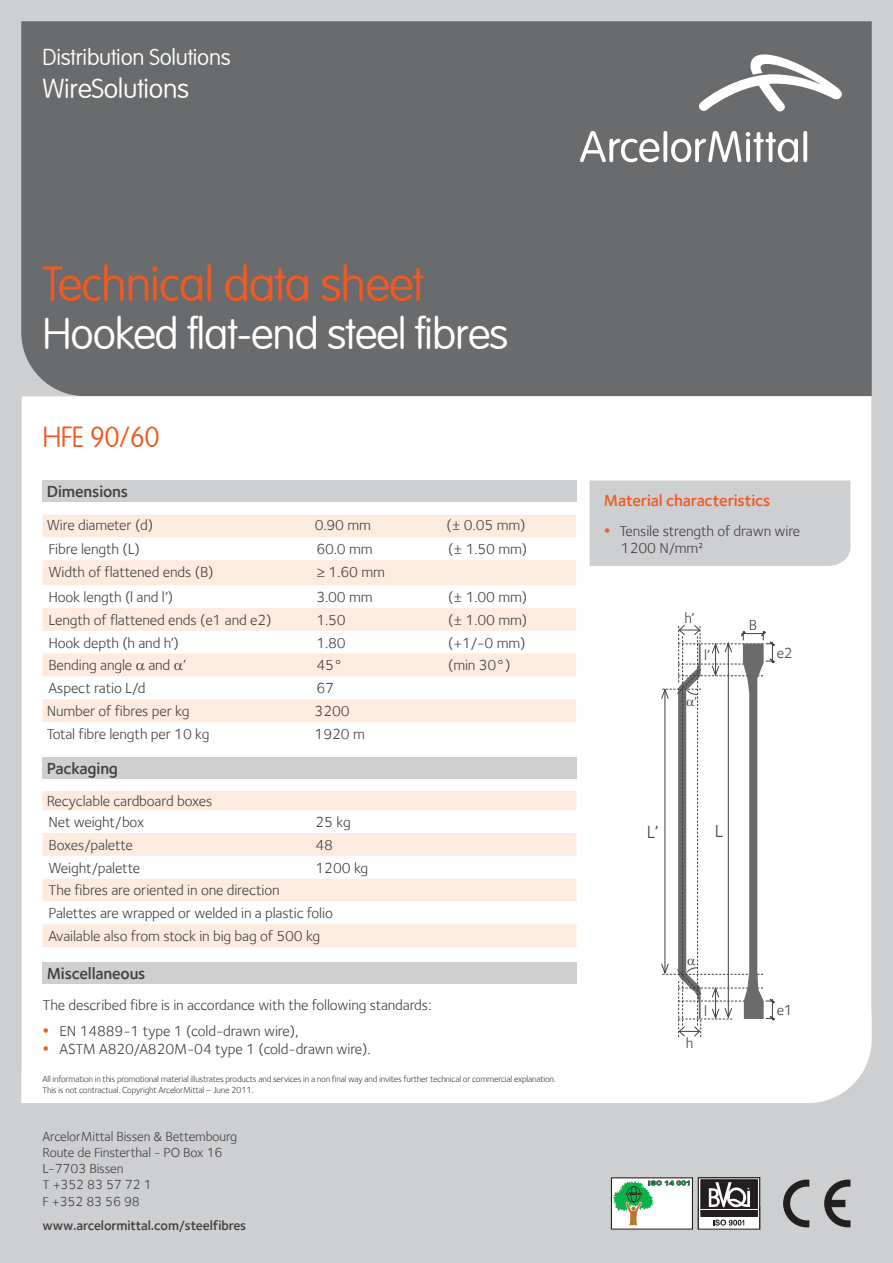
<style>
.page{position:relative;width:893px;height:1263px;background:#cecfd1}
.page>*{position:absolute;margin:0;border:0;box-sizing:border-box;transform-origin:0 0}
.t1{font:100 48px "VAG Rounded";letter-spacing:-.025em;color:#f15a22}
.t2{font:100 43.5px "VAG Rounded";letter-spacing:-.025em;color:#fff}
.t3{font:100 28.5px "VAG Rounded";letter-spacing:-.025em;color:#f15a22}
.t4{font:100 27px "VAG Rounded";letter-spacing:-.01em;color:#fff}
.t5{font:100 22.5px "VAG Rounded";letter-spacing:-.01em;color:#fff}
.t6{font:18px "Foundry Sterling";color:#414142}
.t7{font:600 16.5px "Foundry Sterling";letter-spacing:-.01em;color:#414142}
.t8{font:600 16.5px "Foundry Sterling";letter-spacing:-.01em;color:#f15a22}
.t9{font:15px/22.8px "Foundry Sterling";letter-spacing:-.01em;color:#414142}
.t10{font:13.5px/16.2px "Foundry Sterling";letter-spacing:-.01em;color:#414142}
.t11{font:600 13.5px "Foundry Sterling";letter-spacing:-.01em;color:#414142}
.t12{font:9px/10.5px "Foundry Sterling";letter-spacing:-.025em;color:#414142}
</style>
<div class="page">
<div style="left:21px;top:21px;width:851px;height:375px;background:#696b6d"></div>
<div style="left:21px;top:396px;width:851px;height:707px;background:#fff"></div>
<svg style="left:699px;top:54px;width:143px;height:57px;background:#969799"></svg>
<svg style="left:663px;top:131px;width:4px;height:31px"></svg>
<svg style="left:580px;top:131px;width:79px;height:31px;background:#969899"></svg>
<svg style="left:803px;top:131px;width:4px;height:31px"></svg>
<svg style="left:671px;top:131px;width:127px;height:31px;background:#9c9d9e"></svg>
<div style="left:43px;top:480px;width:534px;height:22px;background:#cecfd1"></div>
<div style="left:43px;top:757px;width:534px;height:21px;background:#cecfd1"></div>
<div style="left:43px;top:962px;width:534px;height:22px;background:#cecfd1"></div>
<svg style="left:43px;top:514px;width:533px;height:208px;background:#fef3ed"></svg>
<svg style="left:43px;top:791px;width:534px;height:156px;background:#fef3ed"></svg>
<svg style="left:611px;top:1177px;width:149px;height:53px;background:#a1aea3"></svg>
<svg style="left:783px;top:1179px;width:26px;height:48px"></svg>
<svg style="left:824px;top:1179px;width:26px;height:48px"></svg>
<svg style="left:136px;top:663px;width:9px;height:8px"></svg>
<svg style="left:174px;top:663px;width:9px;height:8px"></svg>
<svg style="left:44px;top:1028px;width:4px;height:4px"></svg>
<svg style="left:44px;top:1046px;width:4px;height:4px"></svg>
<svg style="left:590px;top:480px;width:260px;height:86px"></svg>
<svg style="left:661px;top:624px;width:114px;height:413px;background:#e2e2e3"></svg>
<h3 class="t5" style="left:43px;top:44px;width:190px">Distribution Solutions</h3>
<h3 class="t4" style="left:43px;top:72px;width:148px">WireSolutions</h3>
<h1 class="t1" style="left:43px;top:256px;width:383px">Technical data sheet</h1>
<h2 class="t2" style="left:43px;top:308px;width:467px">Hooked flat-end steel fibres</h2>
<h3 class="t3" style="left:43px;top:420px;width:119px">HFE 90/60</h3>
<p class="t7" style="left:47px;top:482px;width:83px">Dimensions</p>
<p class="t9" style="left:47px;top:513px;width:108px">Wire diameter (d)</p>
<p class="t9" style="left:315px;top:513px;width:58px">0.90 mm</p>
<p class="t9" style="left:446px;top:513px;width:81px">(± 0.05 mm)</p>
<p class="t9" style="left:49px;top:538px;width:93px">Fibre length (L)</p>
<p class="t9" style="left:316px;top:538px;width:58px">60.0 mm</p>
<p class="t9" style="left:448px;top:538px;width:81px">(± 1.50 mm)</p>
<p class="t9" style="left:48px;top:560px;width:167px">Width of flattened ends (B)</p>
<p class="t9" style="left:316px;top:560px;width:70px">≥ 1.60 mm</p>
<p class="t9" style="left:48px;top:585px;width:126px">Hook length (l and l’)</p>
<p class="t9" style="left:316px;top:585px;width:58px">3.00 mm</p>
<p class="t9" style="left:448px;top:585px;width:81px">(± 1.00 mm)</p>
<p class="t9" style="left:48px;top:608px;width:225px">Length of flattened ends (e1 and e2)</p>
<p class="t9" style="left:316px;top:608px;width:31px">1.50</p>
<p class="t9" style="left:448px;top:608px;width:81px">(± 1.00 mm)</p>
<p class="t9" style="left:48px;top:631px;width:132px">Hook depth (h and h’)</p>
<p class="t9" style="left:316px;top:631px;width:31px">1.80</p>
<p class="t9" style="left:448px;top:631px;width:79px">(+1/-0 mm)</p>
<p class="t9" style="left:48px;top:654px;width:139px">Bending angle and ’</p>
<p class="t9" style="left:316px;top:654px;width:28px">45°</p>
<p class="t9" style="left:448px;top:654px;width:64px">(min 30°)</p>
<p class="t9" style="left:48px;top:677px;width:99px">Aspect ratio L/d</p>
<p class="t9" style="left:316px;top:677px;width:19px">67</p>
<p class="t9" style="left:47px;top:699px;width:144px">Number of fibres per kg</p>
<p class="t9" style="left:315px;top:699px;width:37px">3200</p>
<p class="t9" style="left:47px;top:722px;width:164px">Total fibre length per 10 kg</p>
<p class="t9" style="left:315px;top:722px;width:52px">1920 m</p>
<p class="t7" style="left:47px;top:758px;width:73px">Packaging</p>
<p class="t9" style="left:47px;top:790px;width:167px;line-height:21px">Recyclable cardboard boxes<br>Net weight/box</p>
<p class="t9" style="left:316px;top:810px;width:37px">25 kg</p>
<p class="t9" style="left:49px;top:833px;width:86px">Boxes/palette</p>
<p class="t9" style="left:316px;top:833px;width:19px">48</p>
<p class="t9" style="left:49px;top:856px;width:93px">Weight/palette</p>
<p class="t9" style="left:316px;top:856px;width:54px">1200 kg</p>
<p class="t9" style="left:49px;top:879px;width:286px">The fibres are oriented in one direction<br>Palettes are wrapped or welded in a plastic folio<br>Available also from stock in big bag of 500 kg</p>
<p class="t7" style="left:47px;top:964px;width:100px">Miscellaneous</p>
<p class="t9" style="left:60px;top:992px;width:374px;line-height:25.5px;text-indent:-17px">The described fibre is in accordance with the following standards:<br>EN 14889-1 type 1 (cold-drawn wire),</p>
<p class="t9" style="left:60px;top:1037px;width:313px">ASTM A820/A820M-04 type 1 (cold-drawn wire).</p>
<p class="t12" style="left:43px;top:1074px;width:515px">All information in this promotional material illustrates products and services in a non final way and invites further technical or commercial explanation.<br>This is not contractual. Copyright ArcelorMittal – June 2011.</p>
<p class="t10" style="left:43px;top:1128px;width:196px">ArcelorMittal Bissen &amp; Bettembourg<br>Route de Finsterthal - PO Box 16<br>L-7703 Bissen<br>T +352 83 57 72 1<br>F +352 83 56 98</p>
<p class="t11" style="left:43px;top:1217px;width:205px">www.arcelormittal.com/steelfibres</p>
<p class="t8" style="left:604px;top:491px;width:168px">Material characteristics</p>
<p class="t9" style="left:619px;top:523px;width:182px;line-height:16.5px">Tensile strength of drawn wire<br>1200 N/mm²</p>
<p class="t9" style="left:685px;top:607px;width:11px">h’</p>
<p class="t9" style="left:704px;top:643px;width:8px">l’</p>
<p class="t10" style="left:694px;top:693px;width:4px">'</p>
<p class="t9" style="left:749px;top:614px;width:10px">B</p>
<p class="t9" style="left:777px;top:641px;width:17px">e2</p>
<p class="t6" style="left:647px;top:821px;width:13px">L’</p>
<p class="t6" style="left:715px;top:820px;width:10px">L</p>
<p class="t9" style="left:686px;top:1032px;width:9px">h</p>
<p class="t9" style="left:704px;top:999px;width:4px">l</p>
<p class="t9" style="left:777px;top:998px;width:17px">e1</p>
</div>
